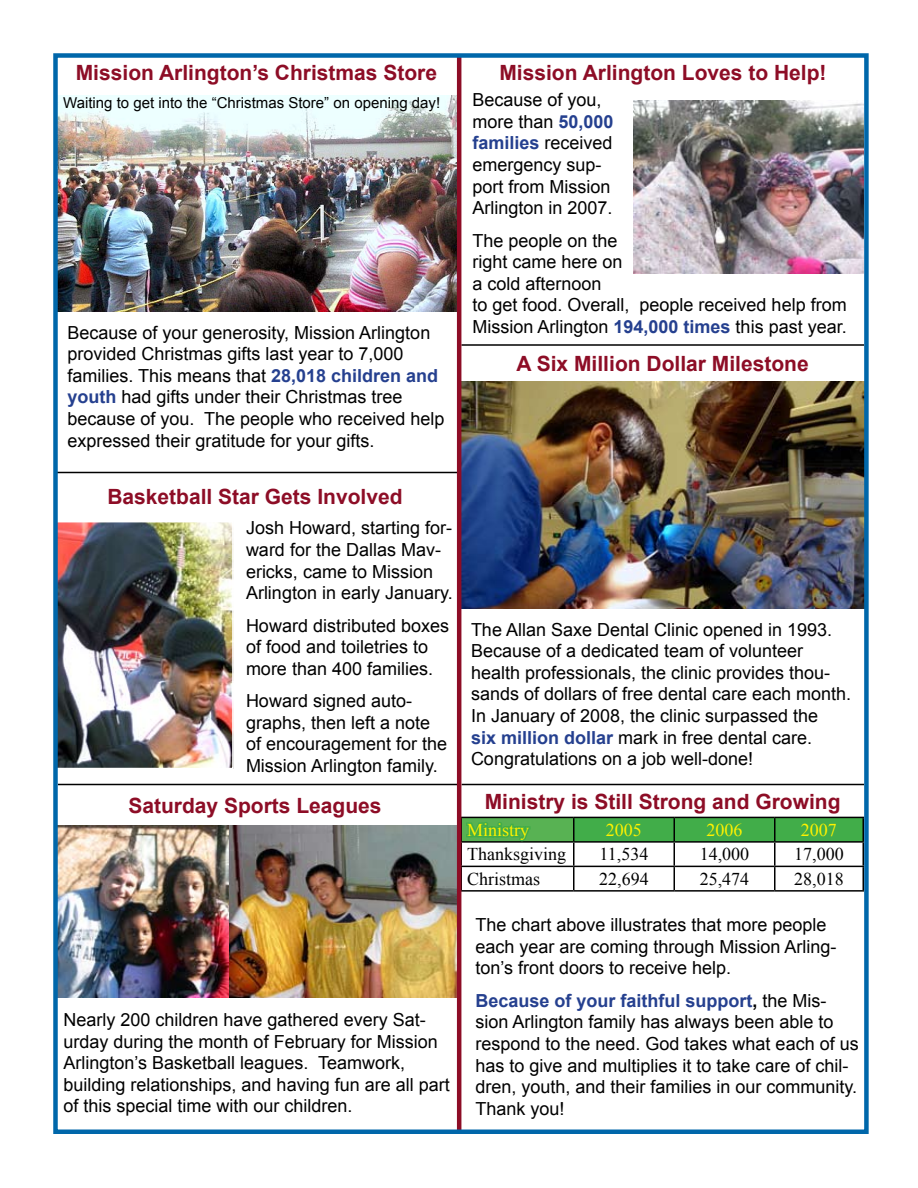
<style>
.page{position:relative;width:918px;height:1188px;background:#fff}
.page>*{position:absolute;margin:0;border:0;box-sizing:border-box;transform-origin:0 0}
.t1{font:700 21px "Arial";color:#8d0d26}
.t2{font:18px/21.6px "Arial";color:#000}
.t3{font:18px "Times New Roman";color:#000}
.t4{font:18px "Times New Roman";color:#fff200}
.t5{font:15px "Arial";color:#000}
.s1{font-weight:700;color:#25408f}
.s2{font-weight:700}
</style>
<div class="page">
<img style="left:58px;top:524px;width:173px;height:242px">
<div style="left:54px;top:521px;width:180px;height:248px;border:2px solid #fff"></div>
<img style="left:58px;top:95px;width:399px;height:217px">
<img style="left:634px;top:100px;width:230px;height:173px">
<hr style="left:461px;top:344px;width:403px;height:2px;background:#000">
<img style="left:461px;top:381px;width:403px;height:227px">
<hr style="left:462px;top:784px;width:402px;height:1px;background:#000">
<div style="left:461px;top:817px;width:113px;height:25px;background:#58b253"></div>
<hr style="left:460px;top:817px;width:114px;height:1px;background:#000">
<hr style="left:460px;top:818px;width:2px;height:23px;background:#000">
<hr style="left:573px;top:818px;width:2px;height:23px;background:#000">
<hr style="left:775px;top:817px;width:89px;height:1px;background:#000">
<hr style="left:862px;top:818px;width:2px;height:23px;background:#000">
<hr style="left:460px;top:841px;width:114px;height:2px;background:#000">
<hr style="left:460px;top:843px;width:2px;height:23px;background:#000">
<hr style="left:573px;top:843px;width:2px;height:23px;background:#000">
<hr style="left:775px;top:841px;width:89px;height:2px;background:#000">
<hr style="left:862px;top:843px;width:2px;height:23px;background:#000">
<hr style="left:460px;top:866px;width:114px;height:1px;background:#000">
<hr style="left:460px;top:867px;width:2px;height:23px;background:#000">
<hr style="left:573px;top:867px;width:2px;height:23px;background:#000">
<svg style="left:574px;top:817px;width:289px;height:73px"></svg>
<hr style="left:775px;top:866px;width:89px;height:1px;background:#000">
<hr style="left:774px;top:867px;width:2px;height:23px;background:#000">
<hr style="left:862px;top:867px;width:2px;height:23px;background:#000">
<hr style="left:460px;top:890px;width:114px;height:2px;background:#000">
<hr style="left:574px;top:890px;width:100px;height:2px;background:#000">
<hr style="left:674px;top:890px;width:101px;height:2px;background:#000">
<hr style="left:775px;top:890px;width:89px;height:2px;background:#000">
<svg style="left:465px;top:816px;width:68px;height:27px"></svg>
<hr style="left:54px;top:472px;width:404px;height:1px;background:#000">
<img style="left:58px;top:825px;width:399px;height:173px">
<hr style="left:58px;top:784px;width:399px;height:1px;background:#000">
<hr style="left:457px;top:54px;width:4px;height:1080px;background:#8d0d26">
<div style="left:53px;top:53px;width:816px;height:1081px;border:4px solid #0067aa"></div>
<p class="t1" style="left:76px;top:59px;width:363px">Mission Arlington’s Christmas Store</p>
<p class="t1" style="left:499px;top:58px;width:329px">Mission Arlington Loves to Help!</p>
<p class="t5" style="left:63px;top:93px;width:379px">Waiting to get into the “Christmas Store” on opening day!</p>
<p class="t2" style="left:472px;top:89px;width:143px">Because of you, more than <span class="s1">50,000 families</span> received emergency sup&shy;port from Mission<br>Arlington in 2007.</p>
<p class="t2" style="left:472px;top:230px;width:376px">The people on the<br>right came here on<br>a cold afternoon<br>to get food. Overall, people received help from<br>Mission Arlington <span class="s1">194,000 times</span> this past year.</p>
<p class="t2" style="left:68px;top:322px;width:378px">Because of your generosity, Mission Arlington provided Christmas gifts last year to 7,000 families. This means that <span class="s1">28,018 children and youth</span> had gifts under their Christmas tree because of you. The people who received help expressed their gratitude for your gifts.</p>
<p class="t1" style="left:517px;top:350px;width:294px">A Six Million Dollar Milestone</p>
<p class="t1" style="left:107px;top:483px;width:297px">Basketball Star Gets Involved</p>
<p class="t2" style="left:246px;top:517px;width:208px">Josh Howard, starting for&shy;ward for the Dallas Mav&shy;ericks, came to Mission<br>Arlington in early January.</p>
<p class="t2" style="left:246px;top:615px;width:205px">Howard distributed boxes of food and toiletries to more than 400 families.</p>
<p class="t2" style="left:246px;top:690px;width:203px">Howard signed auto&shy;graphs, then left a note of encouragement for the<br>Mission Arlington family.</p>
<p class="t1" style="left:128px;top:792px;width:255px">Saturday Sports Leagues</p>
<p class="t2" style="left:64px;top:1009px;width:388px">Nearly 200 children have gathered every Sat&shy;urday during the month of February for Mission Arlington’s Basketball leagues. Teamwork, building relationships, and having fun are all part of this special time with our children.</p>
<p class="t2" style="left:471px;top:619px;width:382px">The Allan Saxe Dental Clinic opened in 1993.<br>Because of a dedicated team of volunteer health professionals, the clinic provides thou&shy;sands of dollars of free dental care each month.<br>In January of 2008, the clinic surpassed the<br><span class="s1">six million dollar</span> mark in free dental care.<br>Congratulations on a job well-done!</p>
<p class="t1" style="left:485px;top:787px;width:357px">Ministry is Still Strong and Growing</p>
<p class="t4" style="left:467px;top:818px;width:64px">Ministry</p>
<p class="t4" style="left:606px;top:818px;width:37px">2005</p>
<p class="t4" style="left:706px;top:818px;width:37px">2006</p>
<p class="t4" style="left:801px;top:818px;width:37px">2007</p>
<p class="t3" style="left:467px;top:842px;width:100px">Thanksgiving</p>
<p class="t3" style="left:600px;top:842px;width:50px">11,534</p>
<p class="t3" style="left:700px;top:842px;width:51px">14,000</p>
<p class="t3" style="left:794px;top:842px;width:51px">17,000</p>
<p class="t3" style="left:467px;top:867px;width:75px">Christmas</p>
<p class="t3" style="left:599px;top:867px;width:51px">22,694</p>
<p class="t3" style="left:700px;top:867px;width:51px">25,474</p>
<p class="t3" style="left:794px;top:867px;width:51px">28,018</p>
<p class="t2" style="left:475px;top:914px;width:363px">The chart above illustrates that more people each year are coming through Mission Arling&shy;ton’s front doors to receive help.</p>
<p class="t2" style="left:475px;top:990px;width:385px"><span class="s1">Because of your faithful support</span><span class="s2">,</span> the Mis&shy;sion Arlington family has always been able to respond to the need. God takes what each of us has to give and multiplies it to take care of chil&shy;dren, youth, and their families in our community.<br>Thank you!</p>
</div>
